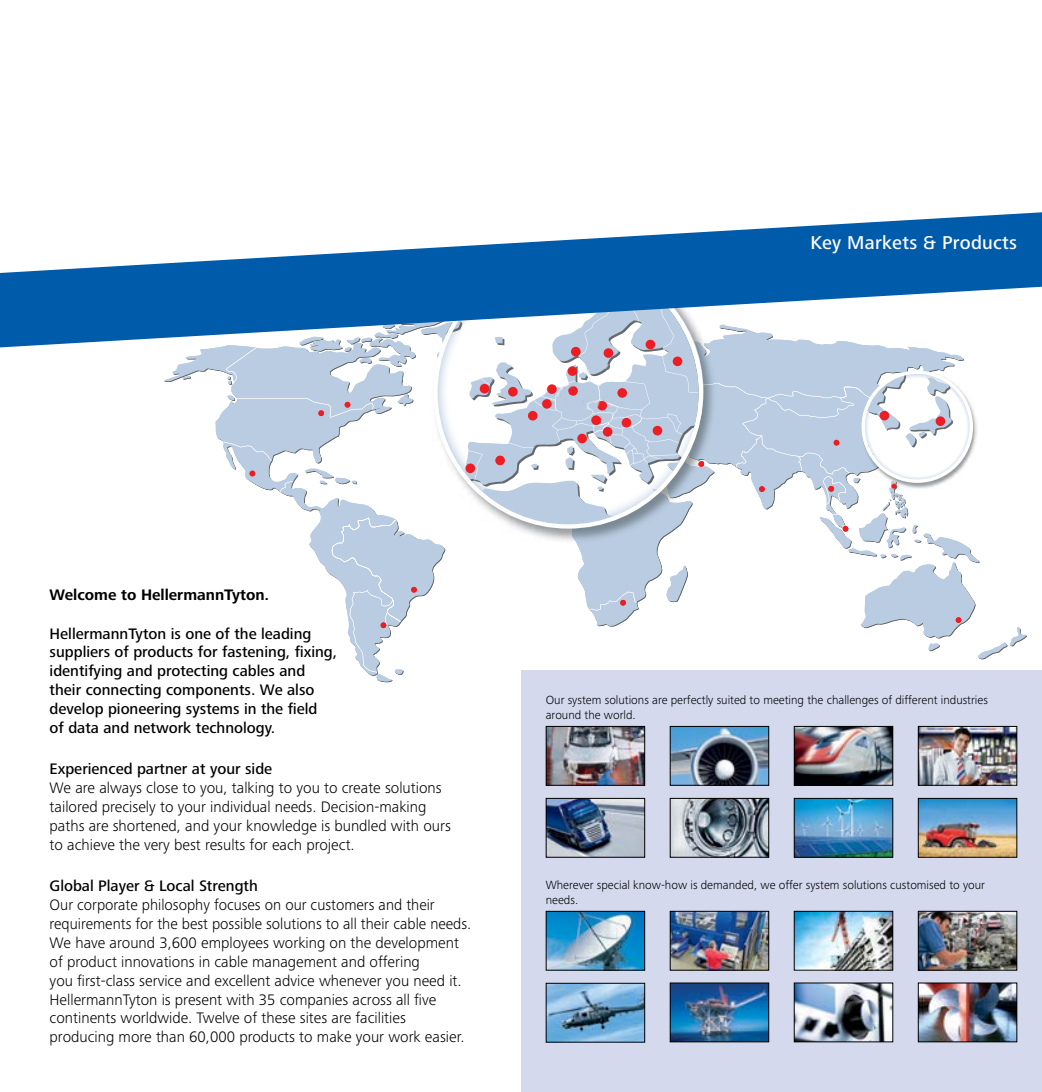
<style>
.page{position:relative;width:1042px;height:1092px;background:#fff}
.page>*{position:absolute;margin:0;border:0;box-sizing:border-box;transform-origin:0 0}
.t1{font:500 19.25px "Frutiger Next LTW1 G";letter-spacing:.015em;color:#fff}
.t2{font:300 15.75px/18.9px "Frutiger Next LTW1 G";color:#000}
.t3{font:500 15.75px/18.9px "Frutiger Next LTW1 G";color:#000}
.t4{font:700 15.75px "Frutiger Next LTW1 G";color:#000}
.t5{font:300 12.25px/14.9px "Frutiger Next LTW1 G";color:#000}
</style>
<div class="page">
<svg style="left:164px;top:347px;width:863px;height:334px"></svg>
<svg style="left:736px;top:435px;width:26px;height:32px"></svg>
<svg style="left:798px;top:456px;width:4px;height:15px"></svg>
<svg style="left:345px;top:402px;width:5px;height:5px"></svg>
<svg style="left:318px;top:410px;width:6px;height:6px"></svg>
<svg style="left:250px;top:470px;width:5px;height:6px"></svg>
<svg style="left:411px;top:587px;width:6px;height:5px"></svg>
<svg style="left:381px;top:622px;width:5px;height:6px"></svg>
<svg style="left:620px;top:600px;width:6px;height:5px"></svg>
<svg style="left:759px;top:486px;width:6px;height:6px"></svg>
<svg style="left:833px;top:440px;width:6px;height:5px"></svg>
<svg style="left:828px;top:486px;width:6px;height:5px"></svg>
<svg style="left:956px;top:617px;width:5px;height:6px"></svg>
<svg style="left:843px;top:526px;width:5px;height:5px"></svg>
<img style="left:431px;top:460px;width:272px;height:83px">
<img style="left:496px;top:528px;width:196px;height:15px">
<img style="left:703px;top:419px;width:13px;height:77px">
<img style="left:703px;top:347px;width:9px;height:15px">
<img style="left:703px;top:373px;width:13px;height:46px">
<svg style="left:433px;top:347px;width:270px;height:181px"></svg>
<svg style="left:861px;top:370px;width:112px;height:119px"></svg>
<img style="left:529px;top:364px;width:95px;height:48px">
<img style="left:886px;top:427px;width:11px;height:62px">
<img style="left:574px;top:412px;width:48px;height:12px">
<svg style="left:0;top:212px;width:1042px;height:135px;fill:#005baa"></svg>
<div style="left:521px;top:670px;width:521px;height:421px;background:#d4d9ee"></div>
<img style="left:548px;top:728px;width:95px;height:55px">
<div style="left:546px;top:726px;width:99px;height:59px;border:1px solid #000"></div>
<img style="left:672px;top:728px;width:95px;height:55px">
<div style="left:670px;top:726px;width:99px;height:59px;border:1px solid #000"></div>
<img style="left:796px;top:728px;width:95px;height:55px">
<div style="left:794px;top:726px;width:99px;height:59px;border:1px solid #000"></div>
<img style="left:548px;top:984px;width:95px;height:56px">
<div style="left:546px;top:982px;width:99px;height:60px;border:1px solid #000"></div>
<img style="left:672px;top:984px;width:95px;height:56px">
<div style="left:670px;top:982px;width:99px;height:60px;border:1px solid #000"></div>
<img style="left:796px;top:984px;width:95px;height:56px">
<div style="left:794px;top:982px;width:99px;height:60px;border:1px solid #000"></div>
<img style="left:920px;top:984px;width:95px;height:56px">
<div style="left:918px;top:982px;width:99px;height:60px;border:1px solid #000"></div>
<img style="left:920px;top:912px;width:95px;height:56px">
<div style="left:918px;top:910px;width:99px;height:60px;border:1px solid #000"></div>
<img style="left:672px;top:800px;width:95px;height:55px">
<div style="left:670px;top:798px;width:99px;height:59px;border:1px solid #000"></div>
<img style="left:796px;top:800px;width:95px;height:55px">
<div style="left:794px;top:798px;width:99px;height:59px;border:1px solid #000"></div>
<img style="left:548px;top:800px;width:95px;height:55px">
<div style="left:546px;top:798px;width:99px;height:59px;border:1px solid #000"></div>
<img style="left:920px;top:800px;width:95px;height:55px">
<div style="left:918px;top:798px;width:99px;height:59px;border:1px solid #000"></div>
<img style="left:920px;top:728px;width:95px;height:55px">
<div style="left:918px;top:726px;width:99px;height:59px;border:1px solid #000"></div>
<img style="left:548px;top:912px;width:95px;height:56px">
<div style="left:546px;top:910px;width:99px;height:60px;border:1px solid #000"></div>
<img style="left:672px;top:912px;width:95px;height:56px">
<div style="left:670px;top:910px;width:99px;height:60px;border:1px solid #000"></div>
<img style="left:796px;top:912px;width:95px;height:56px">
<div style="left:794px;top:910px;width:99px;height:60px;border:1px solid #000"></div>
<p class="t1" style="left:810px;top:231px;width:208px">Key Markets &amp; Products</p>
<p class="t4" style="left:50px;top:585px;width:221px">Welcome to HellermannTyton.</p>
<p class="t3" style="left:50px;top:624px;width:289px">HellermannTyton is one of the leading suppliers of products for fastening, fixing, identifying and protecting cables and their connecting components. We also develop pioneering systems in the field<br>of data and network technology.</p>
<p class="t3" style="left:50px;top:760px;width:224px">Experienced partner at your side</p>
<p class="t2" style="left:50px;top:778px;width:403px">We are always close to you, talking to you to create solutions tailored precisely to your individual needs. Decision-making paths are shortened, and your knowledge is bundled with ours to achieve the very best results for each project.</p>
<p class="t3" style="left:50px;top:876px;width:210px">Global Player &amp; Local Strength</p>
<p class="t2" style="left:50px;top:895px;width:423px">Our corporate philosophy focuses on our customers and their requirements for the best possible solutions to all their cable needs.<br>We have around 3,600 employees working on the development of product innovations in cable management and offering<br>you first-class service and excellent advice whenever you need it.<br>HellermannTyton is present with 35 companies across all five continents worldwide. Twelve of these sites are facilities producing more than 60,000 products to make your work easier.</p>
<p class="t5" style="left:546px;top:692px;width:444px">Our system solutions are perfectly suited to meeting the challenges of different industries around the world.</p>
<p class="t5" style="left:546px;top:877px;width:441px">Wherever special know-how is demanded, we offer system solutions customised to your needs.</p>
</div>
